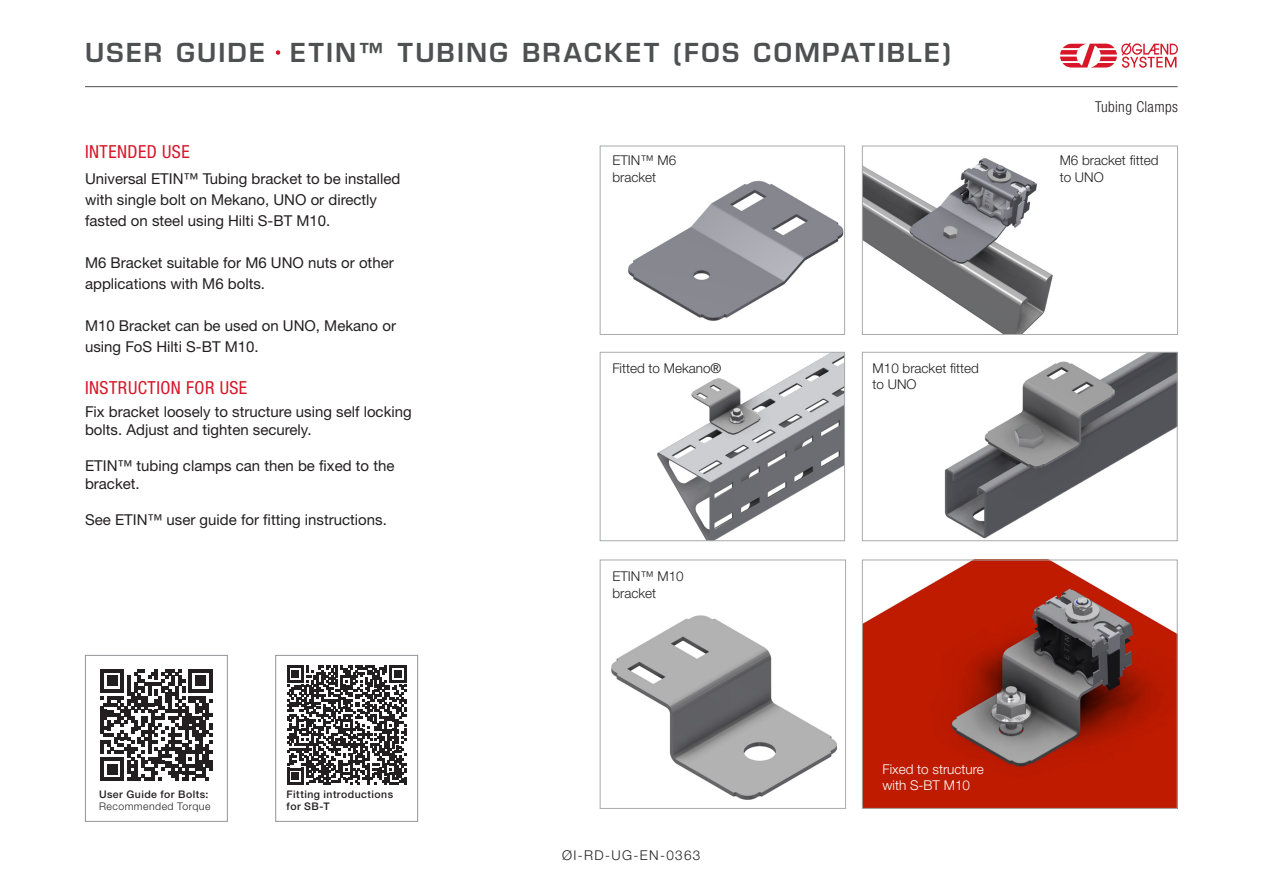
<style>
.page{position:relative;width:1263px;height:893px;background:#fff}
.page>*{position:absolute;margin:0;border:0;box-sizing:border-box;transform-origin:0 0}
.t1{font:600 25.5px "Eurostile LT Std";letter-spacing:.09em;color:#4e5051}
.t2{font:condensed 18px "Helvetica Neue LT Std";letter-spacing:.025em;color:#d71729}
.Brødtekst{font:15px/21px "Helvetica Neue LT Std";color:#231f20}
.t3{font:300 condensed 15px "Helvetica Neue LT Std";letter-spacing:.025em;color:#231f20}
.Nummer{font:300 13.5px/16.2px "Helvetica Neue LT Std";color:#231f20}
.t4{font:300 13.5px/16.2px "Helvetica Neue LT Std";color:#fff}
.Nummer-2{font:300 13.5px "Helvetica Neue LT Std";letter-spacing:.1em;color:#231f20}
.toc_2{font:500 10.5px/12.6px "Helvetica Neue LT Std";letter-spacing:.045em;color:#231f20}
.t5{font:300 10.5px "Helvetica Neue LT Std";letter-spacing:.045em;color:#231f20}
.s1{font-weight:400}
</style>
<div class="page">
<hr style="left:85px;top:86px;width:1092px;height:1px;background:#4e5051">
<svg style="left:1060px;top:42px;width:118px;height:26px"></svg>
<div style="left:274px;top:49px;width:8px;height:7px;background:#d71729;border-radius:50%"></div>
<div style="left:273px;top:47px;width:10px;height:11px;border:3px solid #fff;border-radius:50%"></div>
<div style="left:85px;top:655px;width:143px;height:167px;border:1px solid #939598"></div>
<svg style="left:100px;top:669px;width:112px;height:112px"></svg>
<img style="left:628px;top:180px;width:215px;height:141px">
<div style="left:600px;top:146px;width:245px;height:189px;border:1px solid #a7aaa9"></div>
<img style="left:612px;top:615px;width:224px;height:184px">
<div style="left:600px;top:560px;width:246px;height:249px;border:1px solid #a7aaa9"></div>
<img style="left:864px;top:562px;width:311px;height:245px">
<div style="left:862px;top:560px;width:315px;height:249px;border:1px solid #a7aaa9"></div>
<img style="left:864px;top:158px;width:189px;height:175px">
<div style="left:862px;top:146px;width:316px;height:189px;border:1px solid #a7aaa9"></div>
<img style="left:944px;top:354px;width:231px;height:185px">
<div style="left:862px;top:352px;width:315px;height:189px;border:1px solid #a7aaa9"></div>
<img style="left:657px;top:354px;width:186px;height:185px">
<div style="left:600px;top:352px;width:245px;height:189px;border:1px solid #a7aaa9"></div>
<div style="left:275px;top:655px;width:143px;height:167px;border:1px solid #939598"></div>
<svg style="left:287px;top:665px;width:119px;height:120px"></svg>
<h1 class="t1" style="left:85px;top:36px;width:181px">USER GUIDE</h1>
<h2 class="t1" style="left:290px;top:36px;width:663px">ETIN™ TUBING BRACKET (FOS COMPATIBLE)</h2>
<h3 class="t2" style="left:85px;top:142px;width:106px">INTENDED USE</h3>
<p class="Brødtekst" style="left:85px;top:168px;width:317px">Universal ETIN™ Tubing bracket to be installed with single bolt on Mekano, UNO or directly fasted on steel using Hilti S-BT M10.</p>
<p class="Brødtekst" style="left:85px;top:252px;width:310px">M6 Bracket suitable for M6 UNO nuts or other applications with M6 bolts.</p>
<p class="Brødtekst" style="left:85px;top:315px;width:312px">M10 Bracket can be used on UNO, Mekano or using FoS Hilti S-BT M10.</p>
<h3 class="t2" style="left:85px;top:378px;width:164px">INSTRUCTION FOR USE</h3>
<p class="Brødtekst" style="left:85px;top:402px;width:328px;line-height:18px">Fix bracket loosely to structure using self locking bolts. Adjust and tighten securely.</p>
<p class="Brødtekst" style="left:85px;top:456px;width:311px;line-height:18px">ETIN™ tubing clamps can then be fixed to the bracket.</p>
<p class="Brødtekst" style="left:85px;top:509px;width:303px">See ETIN™ user guide for fitting instructions.</p>
<p class="toc_2" style="left:99px;top:788px;width:111px">User Guide for Bolts:</p>
<p class="t5" style="left:99px;top:800px;width:113px">Recommended Torque</p>
<p class="toc_2" style="left:287px;top:788px;width:108px">Fitting introductions for SB-T</p>
<p class="Nummer" style="left:612px;top:152px;width:65px">ETIN™ M6 bracket</p>
<p class="Nummer" style="left:612px;top:359px;width:111px">Fitted to Mekano<span class="s1">®</span></p>
<p class="Nummer" style="left:873px;top:359px;width:108px">M10 bracket fitted to UNO</p>
<p class="Nummer" style="left:612px;top:568px;width:73px">ETIN™ M10 bracket</p>
<p class="Nummer-2" style="left:562px;top:847px;width:140px">ØI-RD-UG-EN-0363</p>
<p class="t4" style="left:882px;top:761px;width:103px">Fixed to structure with S-BT M10</p>
<p class="t3" style="left:1095px;top:98px;width:84px">Tubing Clamps</p>
<p class="Nummer" style="left:1060px;top:152px;width:100px">M6 bracket fitted to UNO</p>
</div>
